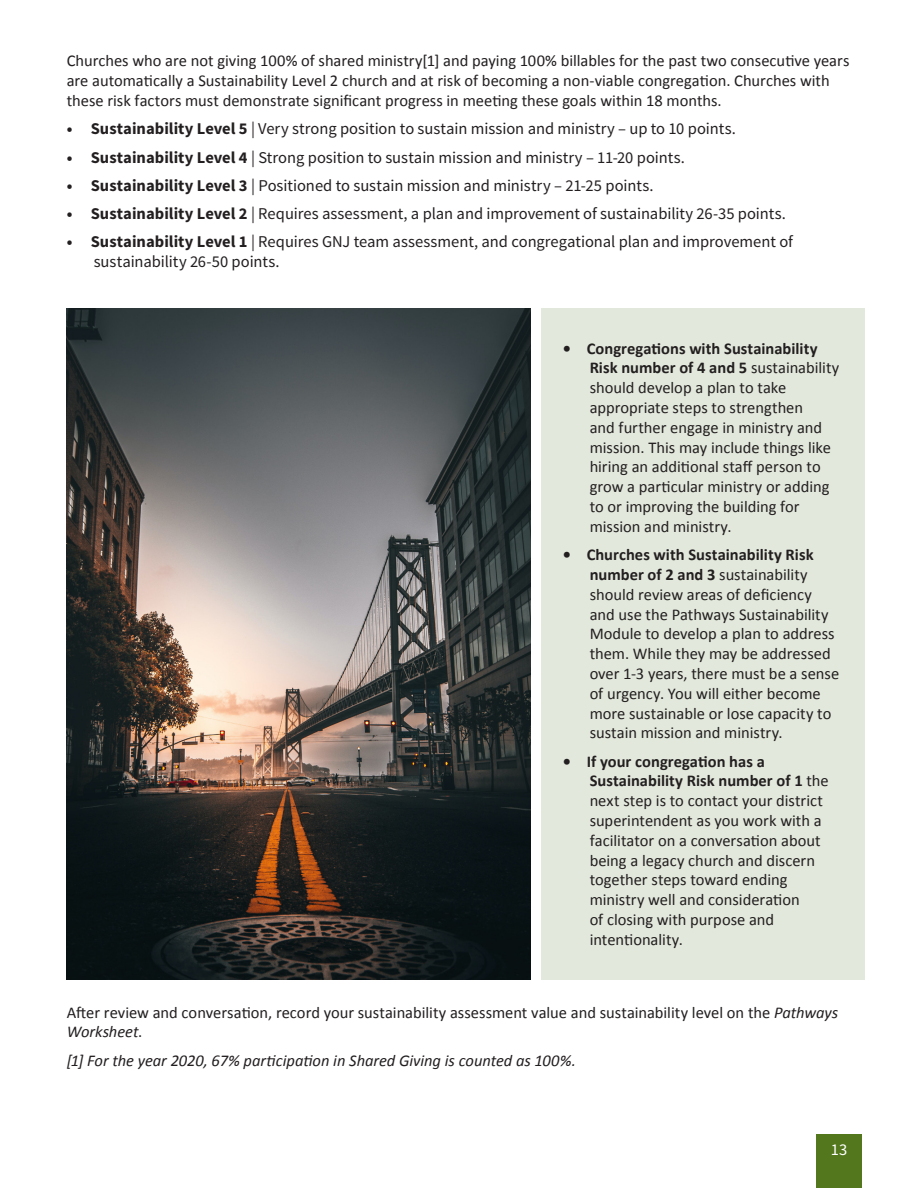
<style>
.page{position:relative;width:918px;height:1188px;background:#fff}
.page>*{position:absolute;margin:0;border:0;box-sizing:border-box;transform-origin:0 0}
._8_Source_Sans_Pro{font:16.5px/19.8px "Calibri";color:#231f20}
.t1{font:16.5px/19.8px "Source Sans Pro";letter-spacing:-.005em;color:#231f20}
._8_Source_Sans_Pro-2{font:italic 16.5px "Calibri";letter-spacing:-.005em;color:#231f20}
._8_Source_Sans_Pro-3{font:16.5px "Source Sans Pro";color:#fff}
.s1{font-weight:700}
.s2{font-style:italic}
</style>
<div class="page">
<div style="left:541px;top:309px;width:323px;height:671px;background:#e2e8dc"></div>
<div style="left:816px;top:1134px;width:46px;height:54px;background:#53771d"></div>
<img style="left:67px;top:309px;width:463px;height:671px">
<p class="_8_Source_Sans_Pro" style="left:67px;top:51px;width:784px">Churches who are not giving 100% of shared ministry[1] and paying 100% billables for the past two consecutive years are automatically a Sustainability Level 2 church and at risk of becoming a non-viable congregation. Churches with these risk factors must demonstrate significant progress in meeting these goals within 18 months.</p>
<p class="t1" style="left:67px;top:119px;width:671px"><span class="s1">• Sustainability Level 5</span> | Very strong position to sustain mission and ministry – up to 10 points.</p>
<p class="t1" style="left:67px;top:147px;width:620px"><span class="s1">• Sustainability Level 4</span> | Strong position to sustain mission and ministry – 11-20 points.</p>
<p class="t1" style="left:67px;top:176px;width:588px"><span class="s1">• Sustainability Level 3</span> | Positioned to sustain mission and ministry – 21-25 points.</p>
<p class="t1" style="left:67px;top:204px;width:721px"><span class="s1">• Sustainability Level 2</span> | Requires assessment, a plan and improvement of sustainability 26-35 points.</p>
<p class="t1" style="left:94px;top:232px;width:701px;text-indent:-27px"><span class="s1">• Sustainability Level 1</span> | Requires GNJ team assessment, and congregational plan and improvement of sustainability 26-50 points.</p>
<p class="_8_Source_Sans_Pro" style="left:590px;top:338px;width:251px;text-indent:-27px"><span class="s1">• Congregations with Sustainability Risk number of 4 and 5</span> sustainability should develop a plan to take appropriate steps to strengthen<br>and further engage in ministry and mission. This may include things like hiring an additional staff person to grow a particular ministry or adding to or improving the building for mission and ministry.</p>
<p class="_8_Source_Sans_Pro" style="left:590px;top:544px;width:251px;text-indent:-27px"><span class="s1">• Churches with Sustainability Risk number of 2 and 3</span> sustainability should review areas of deficiency and use the Pathways Sustainability Module to develop a plan to address them. While they may be addressed over 1-3 years, there must be a sense of urgency. You will either become more sustainable or lose capacity to sustain mission and ministry.</p>
<p class="_8_Source_Sans_Pro" style="left:590px;top:751px;width:241px;text-indent:-27px"><span class="s1">• If your congregation has a<br>Sustainability Risk number of 1</span> the next step is to contact your district superintendent as you work with a facilitator on a conversation about being a legacy church and discern together steps toward ending ministry well and consideration<br>of closing with purpose and intentionality.</p>
<p class="_8_Source_Sans_Pro" style="left:67px;top:1002px;width:773px">After review and conversation, record your sustainability assessment value and sustainability level on the <span class="s2">Pathways<br>Worksheet</span>.</p>
<p class="_8_Source_Sans_Pro-2" style="left:67px;top:1049px;width:511px">[1] For the year 2020, 67% participation in Shared Giving is counted as 100%.</p>
<p class="_8_Source_Sans_Pro-3" style="left:831px;top:1139px;width:18px">13</p>
</div>
